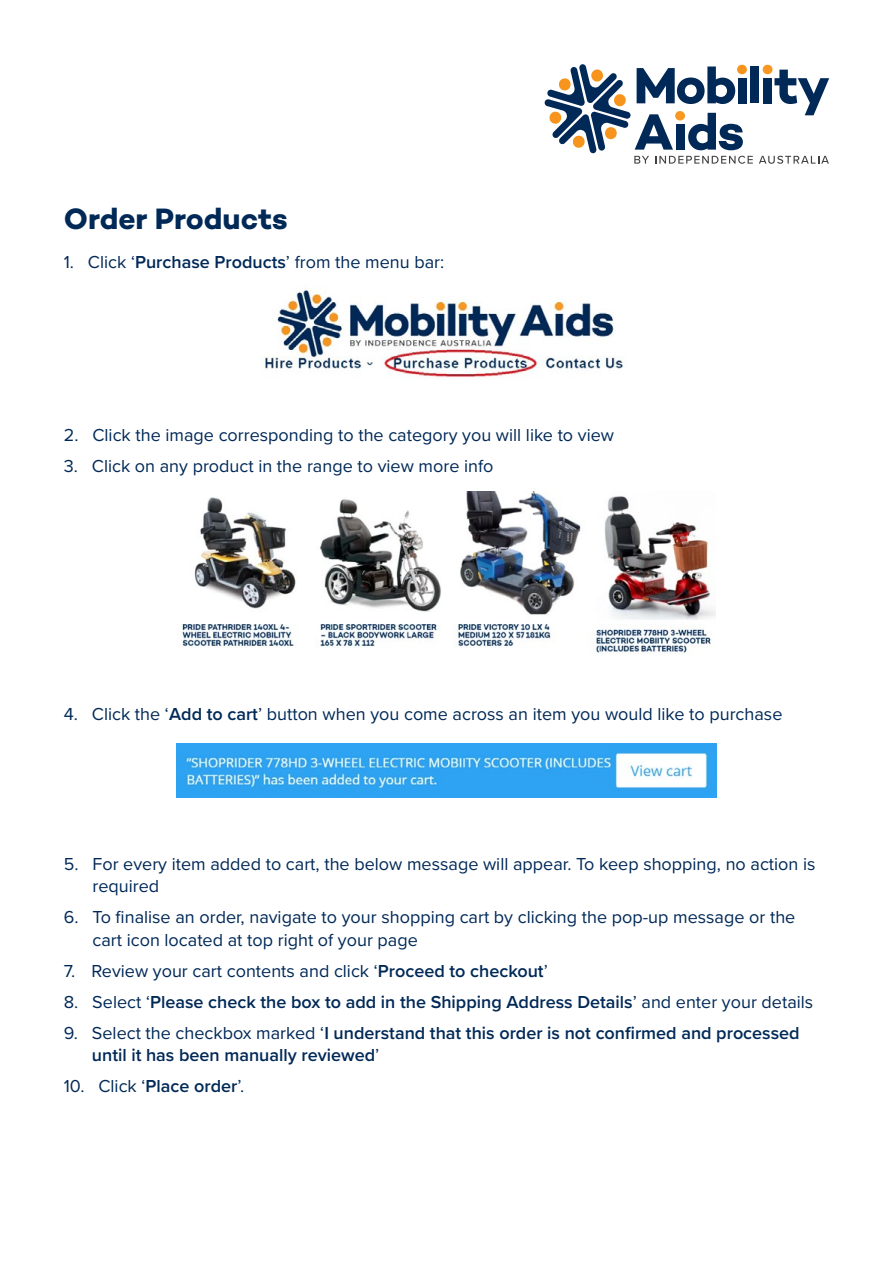
<style>
.page{position:relative;width:893px;height:1263px;background:#fff}
.page>*{position:absolute;margin:0;border:0;box-sizing:border-box;transform-origin:0 0}
.t1{font:700 30px "Campton";color:#002957}
.t2{font:18px/22.5px "Proxima Nova";color:#002957}
.t3{font:600 18px/22.5px "Proxima Nova";color:#002957}
.s1{font-weight:600}
.s2{font-weight:400}
</style>
<div class="page">
<img style="left:264px;top:290px;width:359px;height:88px">
<img style="left:180px;top:492px;width:535px;height:161px">
<img style="left:177px;top:743px;width:539px;height:54px">
<svg style="left:759px;top:156px;width:70px;height:8px"></svg>
<div style="left:751px;top:67px;width:8px;height:36px;background:#002957"></div>
<div style="left:763px;top:78px;width:9px;height:25px;background:#002957"></div>
<svg style="left:774px;top:70px;width:55px;height:45px"></svg>
<svg style="left:544px;top:64px;width:209px;height:100px"></svg>
<div style="left:737px;top:65px;width:10px;height:9px;background:#f7941e;border-radius:50%"></div>
<div style="left:763px;top:65px;width:9px;height:9px;background:#f89823;border-radius:50%"></div>
<div style="left:675px;top:111px;width:10px;height:10px;background:#f89823;border-radius:50%"></div>
<h1 class="t1" style="left:64px;top:199px;width:225px">Order Products</h1>
<p class="t2" style="left:64px;top:250px;width:382px">1. Click ‘<span class="s1">Purchase Products</span>’ from the menu bar:</p>
<p class="t2" style="left:64px;top:423px;width:552px">2. Click the image corresponding to the category you will like to view</p>
<p class="t2" style="left:64px;top:454px;width:431px">3. Click on any product in the range to view more info</p>
<p class="t2" style="left:64px;top:702px;width:720px">4. Click the ‘<span class="s1">Add to cart</span>’ button when you come across an item you would like to purchase</p>
<p class="t2" style="left:92px;top:851px;width:725px;text-indent:-29px">5. For every item added to cart, the below message will appear. To keep shopping, no action is required</p>
<p class="t2" style="left:92px;top:905px;width:704px;text-indent:-29px">6. To finalise an order, navigate to your shopping cart by clicking the pop-up message or the cart icon located at top right of your page</p>
<p class="t2" style="left:64px;top:958px;width:486px">7. Review your cart contents and click ‘<span class="s1">Proceed to checkout</span>’</p>
<p class="t3" style="left:64px;top:990px;width:751px"><span class="s2">8. Select ‘</span>Please check the box to add in the Shipping Address Details<span class="s2">’ and enter your details</span></p>
<p class="t3" style="left:92px;top:1021px;width:709px;text-indent:-28px"><span class="s2">9. Select the checkbox marked ‘</span>I understand that this order is not confirmed and processed until it has been manually reviewed<span class="s2">’</span></p>
<p class="t2" style="left:64px;top:1074px;width:182px">10. Click ‘<span class="s1">Place order</span>’.</p>
</div>
